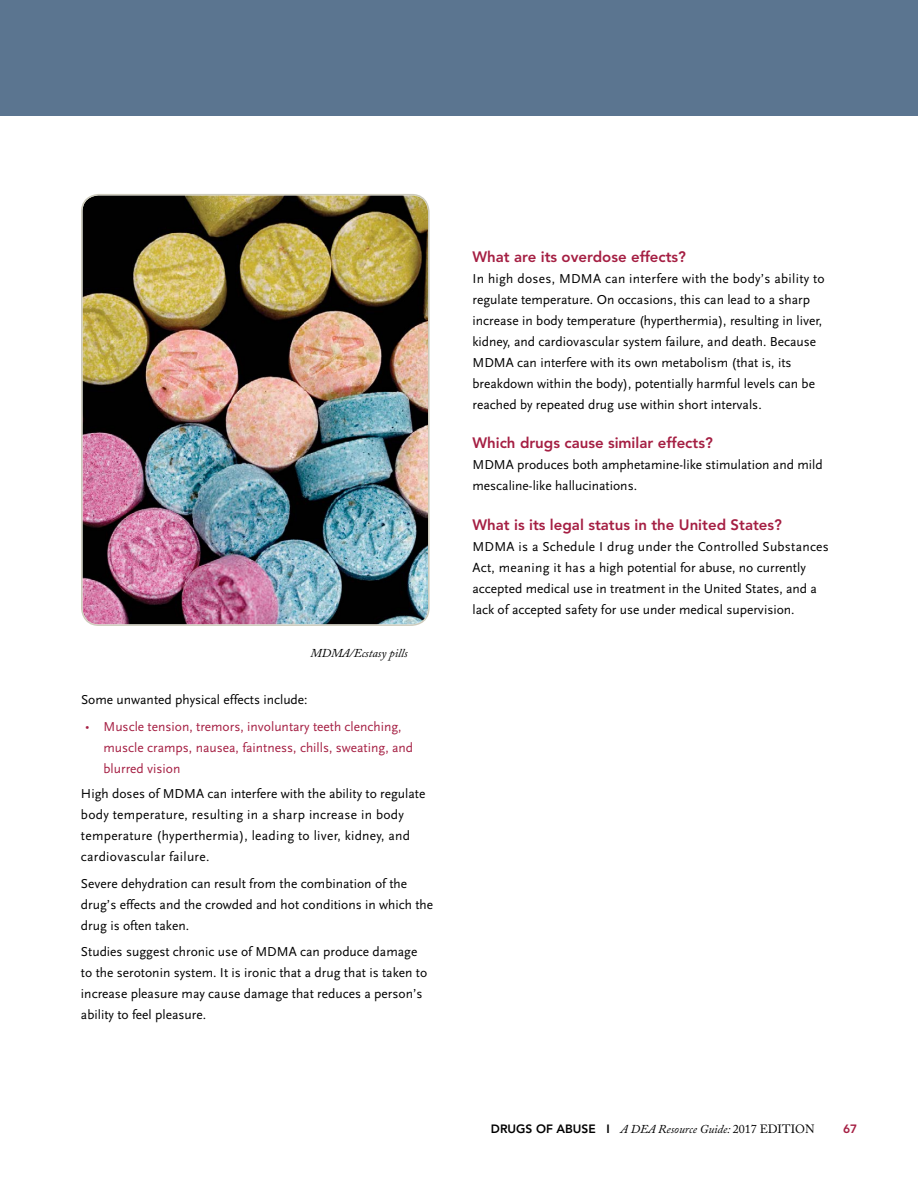
<style>
.page{position:relative;width:918px;height:1188px;background:#fff}
.page>*{position:absolute;margin:0;border:0;box-sizing:border-box;transform-origin:0 0}
.t1{font:800 15px "Avenir";color:#a51f43}
.t2{font:13.5px/21px "Scala Sans";color:#000}
.t3{font:13.5px/21px "Scala Sans";letter-spacing:.02em;color:#000}
.t4{font:13.5px "Scala Sans";color:#a51f43}
.t5{font:italic 12px "Adobe Caslon Pro";color:#000}
.t6{font:800 12px "Avenir";color:#a51f43}
.s1{font-family:"Myriad Pro"}
.s2{font-family:"Avenir";font-weight:800;font-style:normal}
.s3{font-style:normal}
</style>
<div class="page">
<div style="left:0;top:0;width:918px;height:116px;background:#5b7590"></div>
<img style="left:82px;top:195px;width:345px;height:428px">
<div style="left:81px;top:194px;width:349px;height:432px;border:2px solid #cdcbbc;border-radius:17px"></div>
<p class="t5" style="left:310px;top:646px;width:99px">MDMA/Ecstasy pills</p>
<p class="t2" style="left:81px;top:690px;width:228px">Some unwanted physical effects include:</p>
<p class="t4" style="left:85px;top:719px;width:318px"><span class="s1">•</span> Muscle tension, tremors, involuntary teeth clenching,</p>
<p class="t4" style="left:103px;top:740px;width:311px">muscle cramps, nausea, faintness, chills, sweating, and</p>
<p class="t4" style="left:103px;top:761px;width:79px">blurred vision</p>
<p class="t3" style="left:81px;top:784px;width:346px">High doses of MDMA can interfere with the ability to regulate body temperature, resulting in a sharp increase in body temperature (hyperthermia), leading to liver, kidney, and cardiovascular failure.</p>
<p class="t2" style="left:81px;top:873px;width:354px">Severe dehydration can result from the combination of the drug’s effects and the crowded and hot conditions in which the drug is often taken.</p>
<p class="t2" style="left:81px;top:941px;width:348px">Studies suggest chronic use of MDMA can produce damage to the serotonin system. It is ironic that a drug that is taken to increase pleasure may cause damage that reduces a person’s ability to feel pleasure.</p>
<h4 class="t1" style="left:472px;top:248px;width:215px">What are its overdose effects?</h4>
<p class="t2" style="left:472px;top:268px;width:354px">In high doses, MDMA can interfere with the body’s ability to regulate temperature. On occasions, this can lead to a sharp increase in body temperature (hyperthermia), resulting in liver, kidney, and cardiovascular system failure, and death. Because MDMA can interfere with its own metabolism (that is, its breakdown within the body), potentially harmful levels can be reached by repeated drug use within short intervals.</p>
<h4 class="t1" style="left:472px;top:434px;width:242px">Which drugs cause similar effects?</h4>
<p class="t2" style="left:472px;top:455px;width:352px">MDMA produces both amphetamine-like stimulation and mild mescaline-like hallucinations.</p>
<h4 class="t1" style="left:472px;top:516px;width:311px">What is its legal status in the United States?</h4>
<p class="t2" style="left:472px;top:536px;width:358px">MDMA is a Schedule I drug under the Controlled Substances Act, meaning it has a high potential for abuse, no currently accepted medical use in treatment in the United States, and a lack of accepted safety for use under medical supervision.</p>
<p class="t5" style="left:491px;top:1121px;width:325px"><span class="s2">DRUGS OF ABUSE I</span> A DEA Resource Guide: <span class="s3">2017 EDITION</span></p>
<p class="t6" style="left:843px;top:1121px;width:16px">67</p>
</div>
